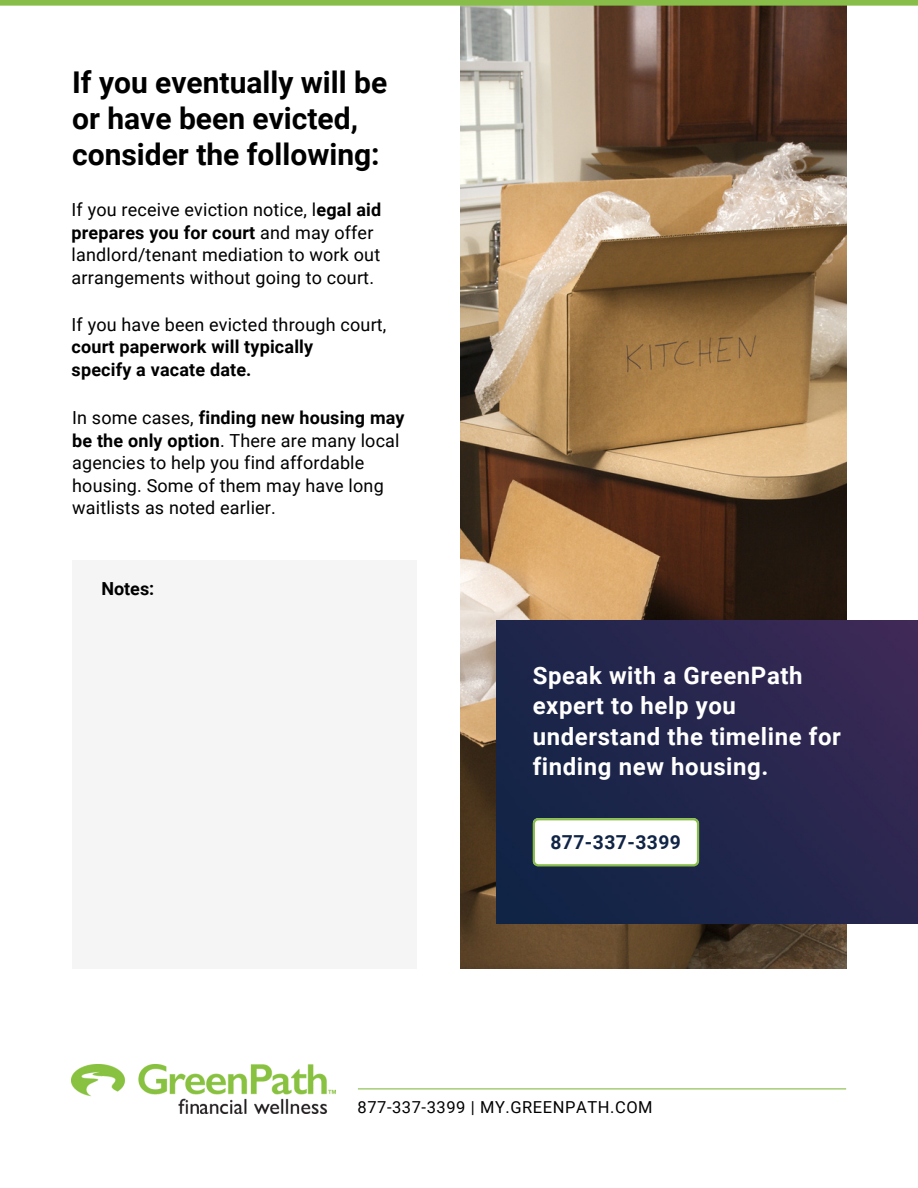
<style>
.page{position:relative;width:918px;height:1188px;background:#fff}
.page>*{position:absolute;margin:0;border:0;box-sizing:border-box;transform-origin:0 0}
.t1{font:700 30px/36px "Roboto";color:#000}
.t2{font:700 24px/30.3px "Roboto";letter-spacing:.025em;color:#fff}
.t3{font:700 19.2px "Roboto";letter-spacing:.025em;color:#102446}
.t4{font:18px/22.5px "Roboto";letter-spacing:.01em;color:#000}
.t5{font:700 18px/22.5px "Roboto";letter-spacing:.01em;color:#000}
.t6{font:16.5px "Roboto";letter-spacing:.035em;color:#000}
.s1{font-weight:700}
</style>
<div class="page">
<img style="left:72px;top:1064px;width:264px;height:50px">
<hr style="left:358px;top:1088px;width:488px;height:1px;background:#87bd48">
<img style="left:460px;top:6px;width:386px;height:963px">
<div style="left:0;top:0;width:918px;height:6px;background:#87bd48"></div>
<img style="left:496px;top:620px;width:422px;height:304px">
<div style="left:72px;top:560px;width:344px;height:409px;background:#f5f5f5"></div>
<svg style="left:533px;top:818px;width:166px;height:48px"></svg>
<h1 class="t1" style="left:72px;top:64px;width:317px">If you eventually will be or have been evicted, consider the following:</h1>
<p class="t4" style="left:72px;top:199px;width:311px">If you receive eviction notice, l<span class="s1">egal aid prepares you for court</span> and may offer landlord/tenant mediation to work out arrangements without going to court.</p>
<p class="t4" style="left:72px;top:313px;width:316px">If you have been evicted through court,</p>
<p class="t5" style="left:72px;top:336px;width:243px">court paperwork will typically specify a vacate date.</p>
<p class="t4" style="left:72px;top:407px;width:334px">In some cases, <span class="s1">finding new housing may be the only option</span>. There are many local agencies to help you find affordable housing. Some of them may have long waitlists as noted earlier.</p>
<p class="t5" style="left:101px;top:578px;width:54px">Notes:</p>
<h2 class="t2" style="left:533px;top:661px;width:310px">Speak with a GreenPath expert to help you understand the timeline for finding new housing.</h2>
<p class="t3" style="left:550px;top:831px;width:132px">877-337-3399</p>
<p class="t6" style="left:358px;top:1098px;width:297px">877-337-3399 | MY.GREENPATH.COM</p>
</div>
